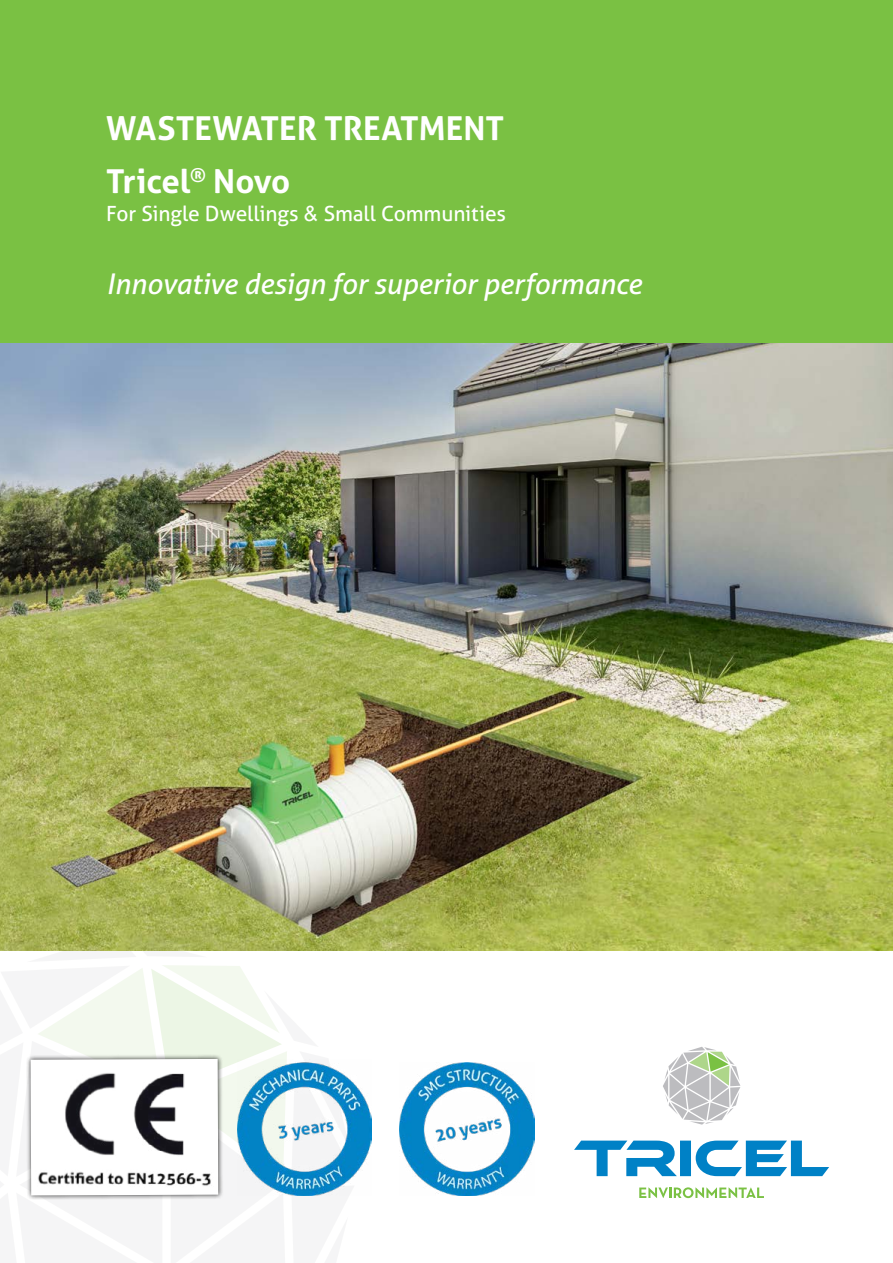
<style>
.page{position:relative;width:893px;height:1263px;background:#fff}
.page>*{position:absolute;margin:0;border:0;box-sizing:border-box;transform-origin:0 0}
.t1{font:700 33px "Aller";color:#fff}
.t2{font:italic 28.5px "Aller";letter-spacing:-.005em;color:#fff}
.t3{font:21px "Aller";letter-spacing:-.005em;color:#fff}
.s1{font-family:"Arial"}
</style>
<div class="page">
<svg style="left:639px;top:1187px;width:125px;height:11px"></svg>
<svg style="left:663px;top:1047px;width:77px;height:78px"></svg>
<svg style="left:574px;top:1140px;width:255px;height:36px"></svg>
<div style="left:0;top:0;width:893px;height:344px;background:#7ac143"></div>
<svg style="left:26px;top:965px;width:323px;height:235px"></svg>
<img style="left:31px;top:1059px;width:187px;height:140px">
<img style="left:0;top:344px;width:893px;height:607px">
<img style="left:237px;top:1059px;width:135px;height:136px">
<img style="left:400px;top:1063px;width:134px;height:132px">
<p class="t1" style="left:106px;top:108px;width:399px">WASTEWATER TREATMENT</p>
<p class="t1" style="left:106px;top:161px;width:186px">Tricel<sup>®</sup> Novo</p>
<p class="t3" style="left:106px;top:201px;width:401px">For Single Dwellings <span class="s1">&amp;</span> Small Communities</p>
<p class="t2" style="left:106px;top:267px;width:537px">Innovative design for superior performance</p>
</div>
